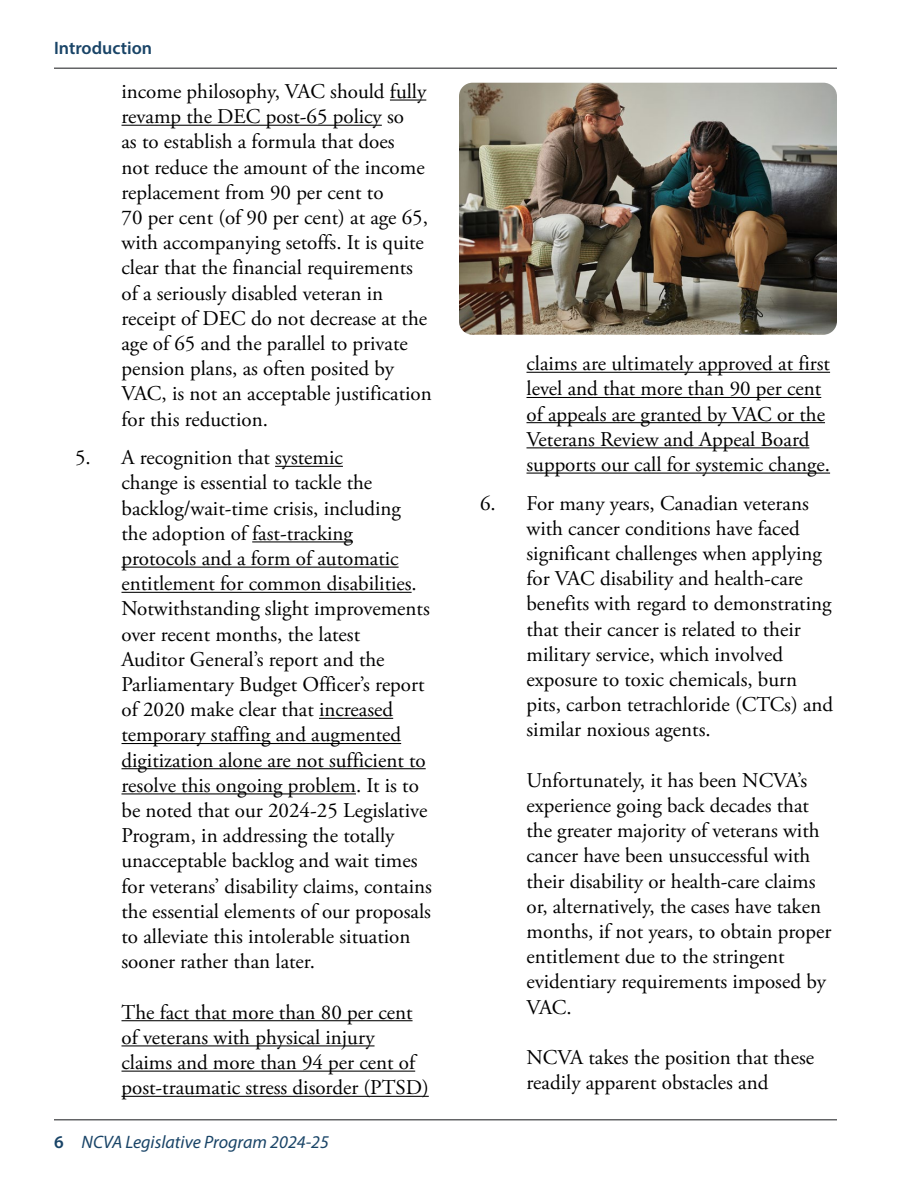
<style>
.page{position:relative;width:918px;height:1188px;background:#fff}
.page>*{position:absolute;margin:0;border:0;box-sizing:border-box;transform-origin:0 0}
.t1{font:21px/25.2px "Adobe Garamond Pro";color:#000}
.t2{font:italic 18px "Myriad Pro";color:#194467}
.t3{font:600 18px "Myriad Pro";color:#194467}
.s1{font-weight:600;font-style:normal}
</style>
<div class="page">
<hr style="left:54px;top:1119px;width:783px;height:1px;background:#636466">
<hr style="left:54px;top:67px;width:783px;height:2px;background:#636466">
<hr style="left:390px;top:100px;width:36px;height:1px;background:#000">
<hr style="left:122px;top:125px;width:260px;height:1px;background:#000">
<hr style="left:275px;top:466px;width:68px;height:1px;background:#000">
<hr style="left:252px;top:541px;width:101px;height:1px;background:#000">
<hr style="left:122px;top:567px;width:277px;height:1px;background:#000">
<hr style="left:122px;top:592px;width:290px;height:1px;background:#000">
<hr style="left:319px;top:718px;width:74px;height:1px;background:#000">
<hr style="left:122px;top:743px;width:279px;height:1px;background:#000">
<hr style="left:122px;top:768px;width:304px;height:1px;background:#000">
<hr style="left:122px;top:793px;width:234px;height:1px;background:#000">
<hr style="left:122px;top:1020px;width:291px;height:1px;background:#000">
<hr style="left:122px;top:1045px;width:253px;height:1px;background:#000">
<hr style="left:122px;top:1071px;width:293px;height:1px;background:#000">
<hr style="left:122px;top:1096px;width:307px;height:1px;background:#000">
<hr style="left:526px;top:372px;width:304px;height:1px;background:#000">
<hr style="left:526px;top:397px;width:295px;height:1px;background:#000">
<hr style="left:526px;top:422px;width:299px;height:1px;background:#000">
<hr style="left:526px;top:447px;width:283px;height:1px;background:#000">
<hr style="left:526px;top:473px;width:304px;height:1px;background:#000">
<img style="left:459px;top:83px;width:378px;height:252px">
<p class="t3" style="left:54px;top:37px;width:100px">Introduction</p>
<p class="t1" style="left:122px;top:79px;width:312px">income philosophy, VAC should fully revamp the DEC post‑65 policy so<br>as to establish a formula that does<br>not reduce the amount of the income replacement from 90 per cent to<br>70 per cent (of 90 per cent) at age 65, with accompanying setoffs. It is quite clear that the financial requirements of a seriously disabled veteran in receipt of DEC do not decrease at the age of 65 and the parallel to private pension plans, as often posited by VAC, is not an acceptable justification for this reduction.</p>
<p class="t1" style="left:122px;top:446px;width:312px;text-indent:-46px">5. A recognition that systemic<br>change is essential to tackle the backlog/wait‑time crisis, including<br>the adoption of fast‑tracking protocols and a form of automatic entitlement for common disabilities.<br>Notwithstanding slight improvements over recent months, the latest<br>Auditor General’s report and the Parliamentary Budget Officer’s report of 2020 make clear that increased temporary staffing and augmented digitization alone are not sufficient to resolve this ongoing problem. It is to be noted that our 2024‑25 Legislative Program, in addressing the totally unacceptable backlog and wait times for veterans’ disability claims, contains the essential elements of our proposals to alleviate this intolerable situation sooner rather than later.</p>
<p class="t1" style="left:122px;top:1000px;width:309px">The fact that more than 80 per cent of veterans with physical injury claims and more than 94 per cent of post‑traumatic stress disorder (PTSD)</p>
<p class="t2" style="left:54px;top:1130px;width:276px"><span class="s1">6</span> NCVA Legislative Program 2024-25</p>
<p class="t1" style="left:526px;top:352px;width:305px">claims are ultimately approved at first level and that more than 90 per cent of appeals are granted by VAC or the Veterans Review and Appeal Board supports our call for systemic change.</p>
<p class="t1" style="left:526px;top:491px;width:308px;text-indent:-46px">6. For many years, Canadian veterans with cancer conditions have faced significant challenges when applying for VAC disability and health-care benefits with regard to demonstrating that their cancer is related to their military service, which involved exposure to toxic chemicals, burn pits, carbon tetrachloride (CTCs) and similar noxious agents.</p>
<p class="t1" style="left:526px;top:768px;width:306px">Unfortunately, it has been NCVA’s experience going back decades that the greater majority of veterans with cancer have been unsuccessful with their disability or health-care claims or, alternatively, the cases have taken months, if not years, to obtain proper entitlement due to the stringent evidentiary requirements imposed by VAC.</p>
<p class="t1" style="left:526px;top:1046px;width:289px">NCVA takes the position that these readily apparent obstacles and</p>
</div>
